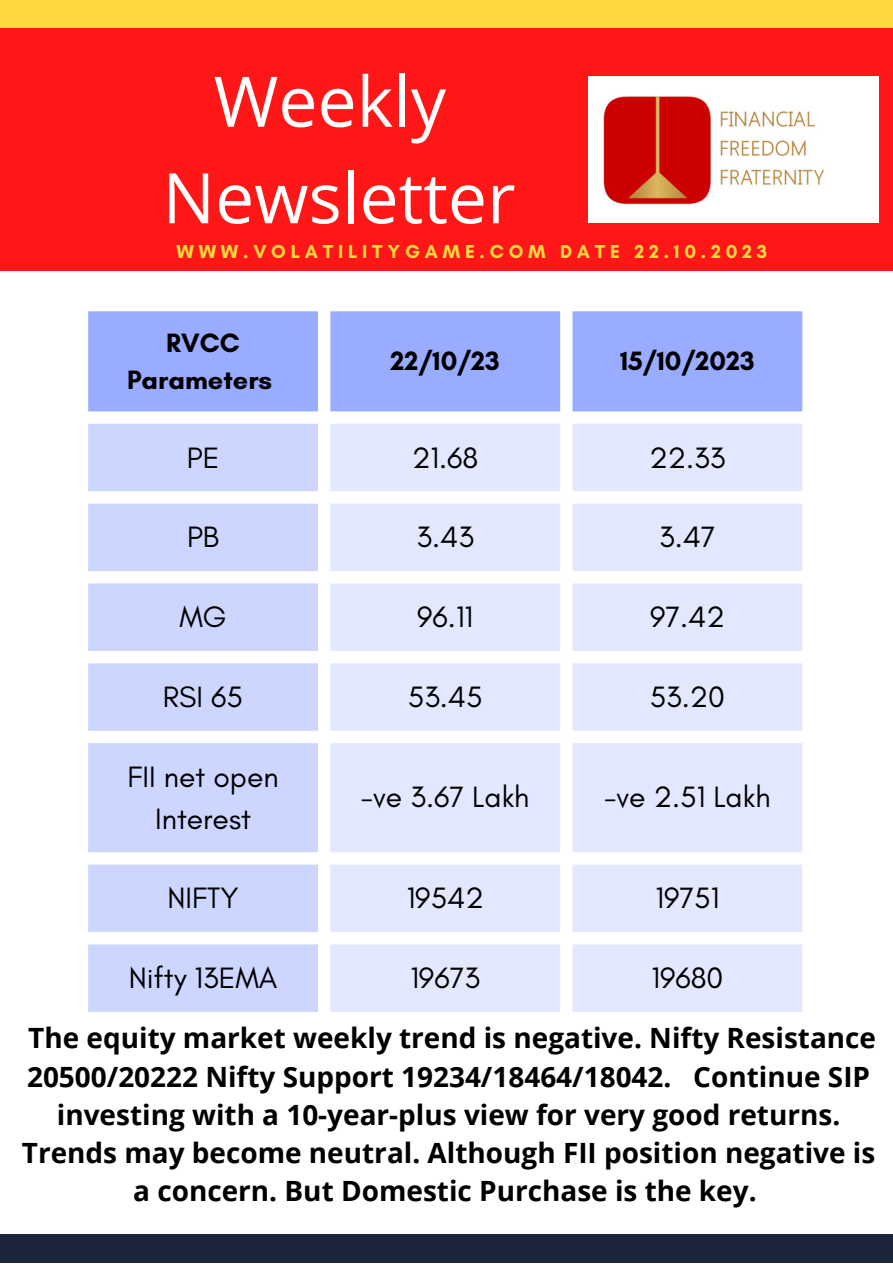
<style>
.page{position:relative;width:893px;height:1264px;background:#fff}
.page>*{position:absolute;margin:0;border:0;box-sizing:border-box;transform-origin:0 0}
.t1{font:69.75px "Open Sans";color:#fff}
.t2{font:30px/41.5px "Glacial Indifference";color:#000;text-align:center}
.t3{font:700 27.9px/38.2px "Open Sans";color:#000;text-align:center}
.t4{font:700 27px/37px "Glacial Indifference";color:#000;text-align:center}
.t5{font:700 19.05px "Glacial Indifference";letter-spacing:.25em;color:#ffd840}
</style>
<div class="page">
<div style="left:0;top:27px;width:892px;height:244px;background:#ff1616"></div>
<div style="left:0;top:0;width:892px;height:27px;background:#ffd840"></div>
<div style="left:0;top:1234px;width:892px;height:28px;background:#1b253c"></div>
<img style="left:588px;top:76px;width:290px;height:146px">
<svg style="left:88px;top:311px;width:714px;height:100px;background:#9eb0ff"></svg>
<svg style="left:88px;top:424px;width:230px;height:587px;background:#d3dbff"></svg>
<svg style="left:330px;top:424px;width:472px;height:587px;fill:#e3e8ff"></svg>
<p class="t1" style="left:214px;top:52px;width:234px">Weekly</p>
<p class="t1" style="left:162px;top:149px;width:354px">Newsletter</p>
<p class="t5" style="left:176px;top:239px;width:592px">WWW.VOLATILITYGAME.COM DATE 22.10.2023</p>
<p class="t4" style="left:127px;top:324px;width:147px">RVCC<br>Parameters</p>
<p class="t4" style="left:390px;top:342px;width:111px">22/10/23</p>
<p class="t4" style="left:620px;top:342px;width:136px">15/10/2023</p>
<p class="t2" style="left:187px;top:436px;width:34px">PE</p>
<p class="t2" style="left:412px;top:436px;width:68px">21.68</p>
<p class="t2" style="left:649px;top:436px;width:78px">22.33</p>
<p class="t2" style="left:187px;top:516px;width:34px">PB</p>
<p class="t2" style="left:416px;top:516px;width:59px">3.43</p>
<p class="t2" style="left:659px;top:516px;width:58px">3.47</p>
<p class="t2" style="left:179px;top:596px;width:49px">MG</p>
<p class="t2" style="left:417px;top:596px;width:57px">96.11</p>
<p class="t2" style="left:650px;top:596px;width:76px">97.42</p>
<p class="t2" style="left:163px;top:676px;width:82px">RSI 65</p>
<p class="t2" style="left:408px;top:676px;width:76px">53.45</p>
<p class="t2" style="left:649px;top:676px;width:77px">53.20</p>
<p class="t2" style="left:127px;top:755px;width:153px">FII net open<br>Interest</p>
<p class="t2" style="left:361px;top:776px;width:170px">-ve 3.67 Lakh</p>
<p class="t2" style="left:604px;top:776px;width:168px">-ve 2.51 Lakh</p>
<p class="t2" style="left:167px;top:877px;width:72px">NIFTY</p>
<p class="t2" style="left:406px;top:877px;width:79px">19542</p>
<p class="t2" style="left:655px;top:877px;width:65px">19751</p>
<p class="t2" style="left:129px;top:957px;width:150px">Nifty 13EMA</p>
<p class="t2" style="left:410px;top:957px;width:71px">19673</p>
<p class="t2" style="left:651px;top:957px;width:73px">19680</p>
<p class="t3" style="left:22px;top:1018px;width:855px">The equity market weekly trend is negative. Nifty Resistance 20500/20222 Nifty Support 19234/18464/18042. Continue SIP investing with a 10-year-plus view for very good returns.<br>Trends may become neutral. Although FII position negative is a concern. But Domestic Purchase is the key.</p>
</div>
